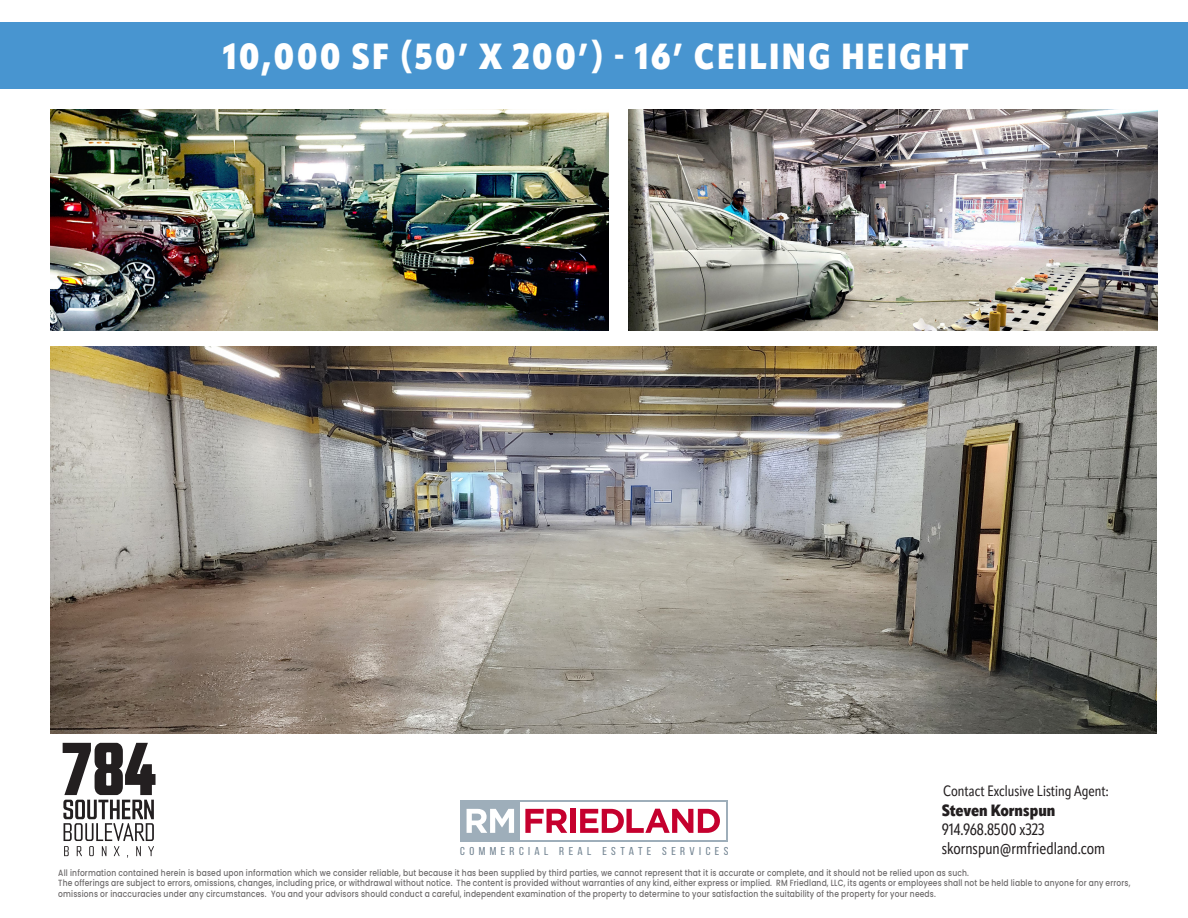
<style>
.page{position:relative;width:1188px;height:918px;background:#fff}
.page>*{position:absolute;margin:0;border:0;box-sizing:border-box;transform-origin:0 0}
.t1{font:900 36px "Apparat Cond";letter-spacing:.06em;color:#fff}
.t2{font:16.2px/18.9px "Apparat Cond";color:#231f20}
.t3{font:900 16.2px "Apparat Cond";color:#231f20}
.t4{font:14.85px "Apparat Cond";color:#231f20}
.t5{font:11.4px "Bebas Neue";letter-spacing:.35em;color:#748593;scale:1.1 1}
.t6{font:500 9px/10.5px "Poppins";letter-spacing:.02em;color:#231f20;scale:.84 1}
</style>
<div class="page">
<div style="left:0;top:22px;width:1188px;height:67px;background:#4895d0"></div>
<div style="left:461px;top:800px;width:267px;height:41px;background:linear-gradient(to bottom,#9fafbb,#9eaeba)"></div>
<svg style="left:467px;top:809px;width:47px;height:24px"></svg>
<div style="left:520px;top:802px;width:206px;height:37px;background:#fff"></div>
<svg style="left:525px;top:809px;width:42px;height:24px"></svg>
<div style="left:570px;top:809px;width:5px;height:24px;background:#c5002e"></div>
<svg style="left:580px;top:809px;width:140px;height:24px"></svg>
<svg style="left:63px;top:743px;width:93px;height:115px"></svg>
<img style="left:51px;top:347px;width:1106px;height:386px">
<img style="left:629px;top:110px;width:529px;height:220px">
<img style="left:51px;top:110px;width:557px;height:220px">
<p class="t1" style="left:223px;top:34px;width:747px">10,000 SF (50’ X 200’) - 16’ CEILING HEIGHT</p>
<p class="t5" style="left:460px;top:845px;width:245px">COMMERCIAL REAL ESTATE SERVICES</p>
<h3 class="t4" style="left:943px;top:782px;width:167px">Contact Exclusive Listing Agent:</h3>
<h2 class="t3" style="left:942px;top:800px;width:115px">Steven Kornspun</h2>
<h2 class="t2" style="left:942px;top:820px;width:165px">914.968.8500 x323 skornspun@rmfriedland.com</h2>
<p class="t6" style="left:58px;top:867px;width:1278px">All information contained herein is based upon information which we consider reliable, but because it has been supplied by third parties, we cannot represent that it is accurate or complete, and it should not be relied upon as such.<br>The offerings are subject to errors, omissions, changes, including price, or withdrawal without notice. The content is provided without warranties of any kind, either express or implied. RM Friedland, LLC, its agents or employees shall not be held liable to anyone for any errors, omissions or inaccuracies under any circumstances. You and your advisors should conduct a careful, independent examination of the property to determine to your satisfaction the suitability of the property for your needs.</p>
</div>
